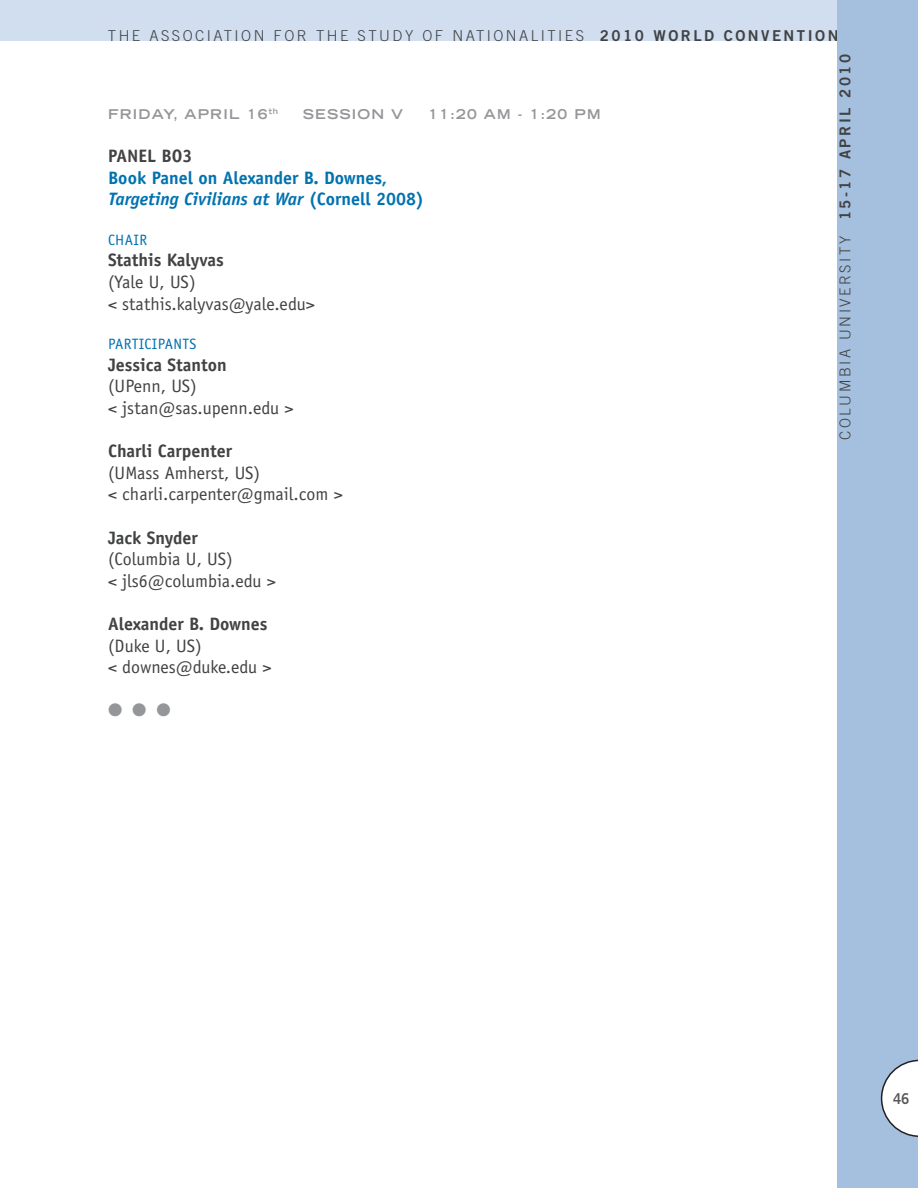
<style>
.page{position:relative;width:918px;height:1188px;background:#fff}
.page>*{position:absolute;margin:0;border:0;box-sizing:border-box;transform-origin:0 0}
.t1{font:18px/21.6px "Officina Sans";color:#414243}
.t2{font:700 18px "Officina Sans";color:#414243}
.t3{font:700 18px/21.6px "Officina Sans";color:#0072b0}
.t4{font:18px "Zapf Dingbats";color:#949699}
.t5{font:300 15px "Trade Gothic";letter-spacing:.165em;color:#414243}
.t6{font:15px "Officina Sans";letter-spacing:.025em;color:#0072b0}
.t7{font:15px "Trade Gothic Bold Two";color:#59595c;scale:.9 1}
.t8{font:700 expanded 13.5px "Trade Gothic LH";letter-spacing:.09em;color:#949699}
.s1{font-family:"Trade Gothic Bold Two";font-weight:400}
.s2{font-style:italic}
</style>
<div class="page">
<div style="left:0;top:0;width:918px;height:40px;background:#d0deef"></div>
<div style="left:838px;top:0;width:80px;height:1188px;background:#a5c0df"></div>
<svg style="left:881px;top:1060px;width:37px;height:77px"></svg>
<p class="t5" style="left:108px;top:26px;width:732px">THE ASSOCIATION FOR THE STUDY OF NATIONALITIES <span class="s1">2010 WORLD CONVENTION</span></p>
<p class="t8" style="left:108px;top:105px;width:24px">FRIDA</p>
<p class="t8" style="left:163px;top:105px;width:46px">Y, APRIL</p>
<p class="t8" style="left:247px;top:105px;width:33px">16<sup>TH</sup></p>
<p class="t8" style="left:303px;top:105px;width:25px">SESSION</p>
<p class="t8" style="left:391px;top:105px;width:14px">V</p>
<p class="t8" style="left:428px;top:105px;width:174px">11:20 AM - 1:20 PM</p>
<p class="t2" style="left:108px;top:145px;width:86px">PANEL BO3</p>
<p class="t3" style="left:108px;top:167px;width:318px">Book Panel on Alexander B. Downes,<br><span class="s2">Targeting Civilians at War</span> (Cornell 2008)</p>
<p class="t6" style="left:108px;top:231px;width:41px">CHAIR</p>
<p class="t2" style="left:108px;top:249px;width:117px">Stathis Kalyvas</p>
<p class="t1" style="left:108px;top:271px;width:208px">(Yale U, US)<br>&lt; stathis.kalyvas@yale.edu&gt;</p>
<p class="t6" style="left:108px;top:335px;width:90px">PARTICIPANTS</p>
<p class="t2" style="left:108px;top:353px;width:120px">Jessica Stanton</p>
<p class="t1" style="left:108px;top:376px;width:187px">(UPenn, US)<br>&lt; jstan@sas.upenn.edu &gt;</p>
<p class="t2" style="left:108px;top:440px;width:126px">Charli Carpenter</p>
<p class="t1" style="left:108px;top:462px;width:236px">(UMass Amherst, US)<br>&lt; charli.carpenter@gmail.com &gt;</p>
<p class="t2" style="left:108px;top:526px;width:92px">Jack Snyder</p>
<p class="t1" style="left:108px;top:548px;width:169px">(Columbia U, US)<br>&lt; jls6@columbia.edu &gt;</p>
<p class="t2" style="left:108px;top:613px;width:161px">Alexander B. Downes</p>
<p class="t1" style="left:108px;top:635px;width:165px">(Duke U, US)<br>&lt; downes@duke.edu &gt;</p>
<p class="t4" style="left:108px;top:702px;width:64px">● ● ●</p>
<p class="t5" style="left:836px;top:440px;width:387px;rotate:-90deg">columbia university <span class="s1">15-17 april 2010</span></p>
<p class="t7" style="left:893px;top:1089px;width:20px">46</p>
</div>
